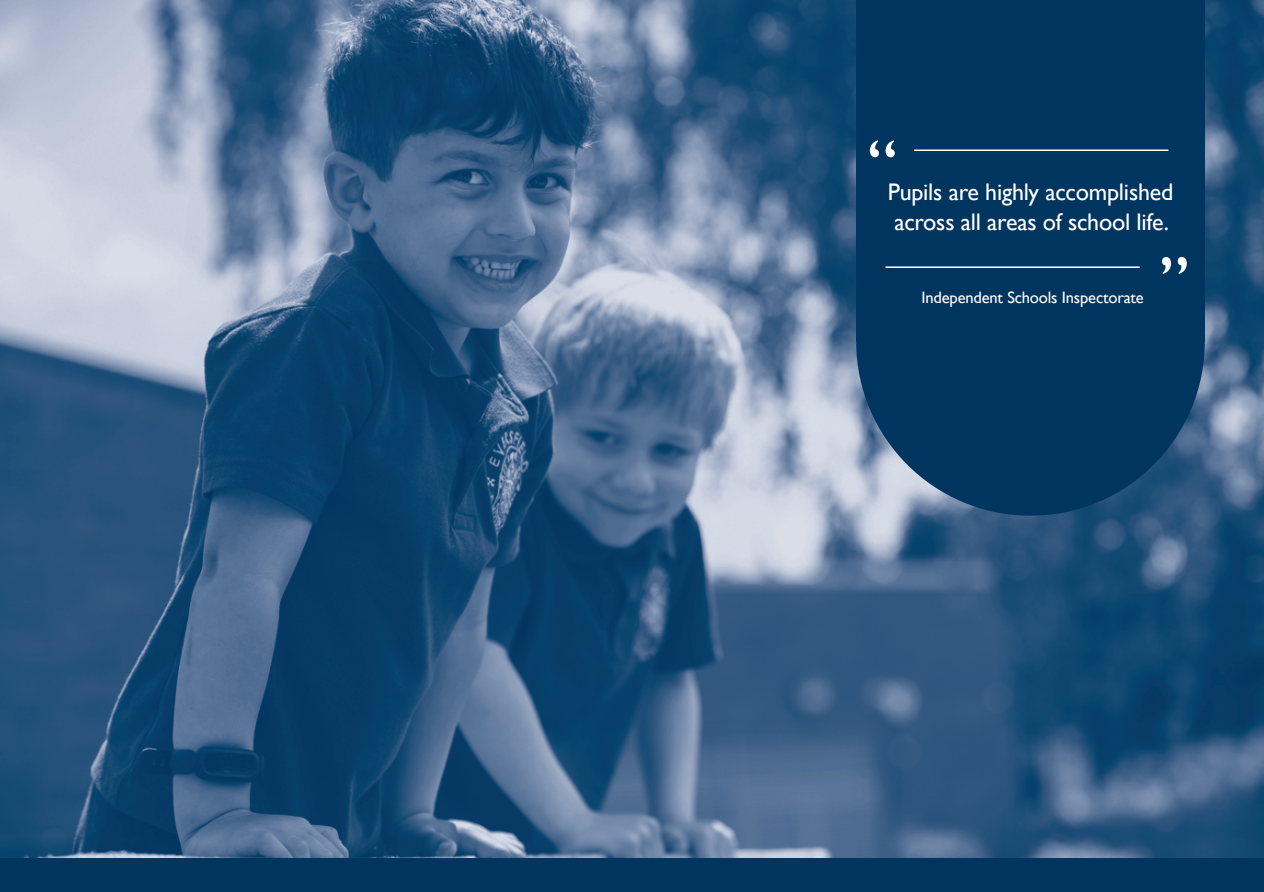
<style>
.page{position:relative;width:1264px;height:892px;background:#fff}
.page>*{position:absolute;margin:0;border:0;box-sizing:border-box;transform-origin:0 0}
.t1{font:70.5px "Gill Sans";color:#fff}
.t2{font:24px/30px "Gill Sans";letter-spacing:-.01em;color:#fff}
.t3{font:16.5px "Gill Sans";letter-spacing:-.01em;color:#fff}
</style>
<div class="page">
<img style="left:0;top:0;width:1262px;height:857px">
<div style="left:0;top:857px;width:1262px;height:35px;background:#003560"></div>
<hr style="left:1262px;top:857px;width:1px;height:35px;background:#003560">
<div style="left:856px;top:0;width:348px;height:341px;background:#003560"></div>
<div style="left:856px;top:167px;width:348px;height:349px;background:#003560;border-radius:50%"></div>
<hr style="left:914px;top:149px;width:254px;height:2px;background:#fff">
<hr style="left:885px;top:266px;width:254px;height:2px;background:#fff">
<h1 class="t1" style="left:867px;top:124px;width:32px">“</h1>
<p class="t2" style="left:887px;top:177px;width:287px">Pupils are highly accomplished across all areas of school life.</p>
<p class="t3" style="left:921px;top:288px;width:224px">Independent Schools Inspectorate</p>
<h1 class="t1" style="left:1158px;top:240px;width:32px">”</h1>
</div>
